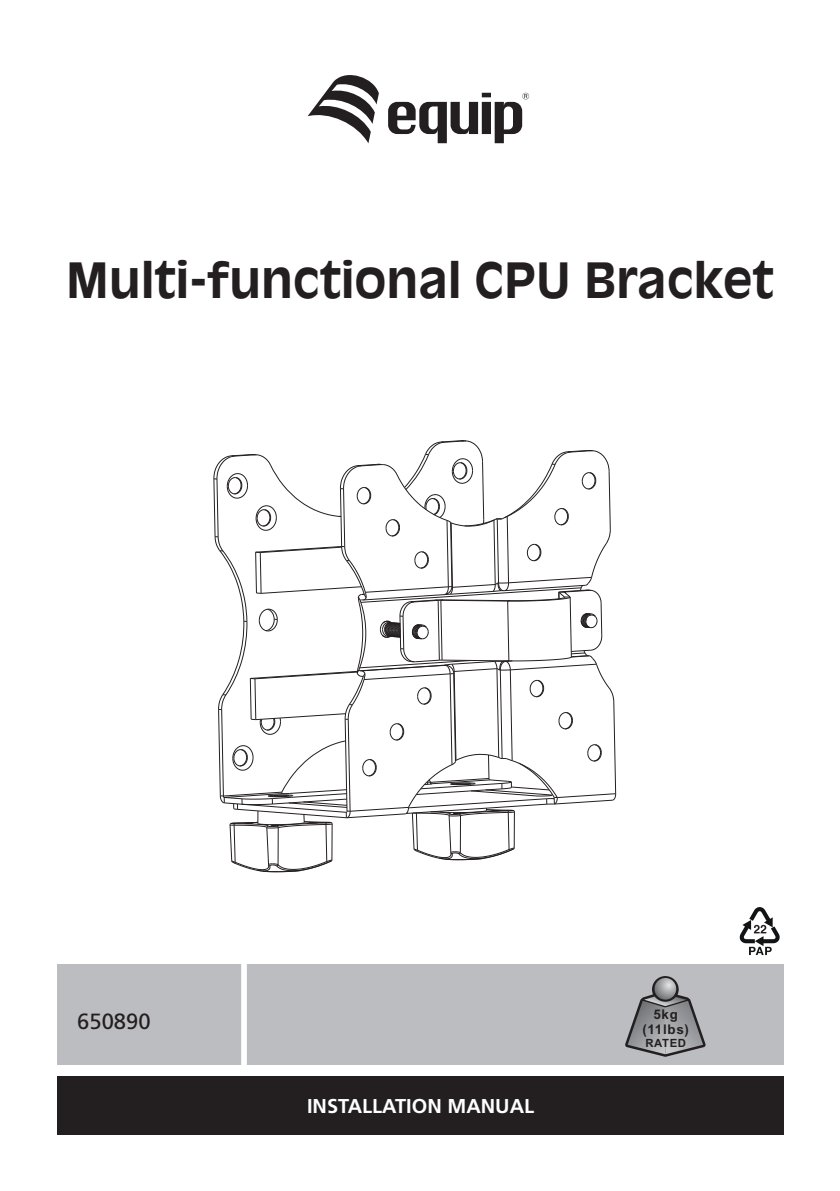
<style>
.page{position:relative;width:840px;height:1191px;background:#fff}
.page>*{position:absolute;margin:0;border:0;box-sizing:border-box;transform-origin:0 0}
.t1{font:700 48px "Antique Olive Std";color:#231f20}
.t2{font:22px "Frutiger LT Std";color:#231f20}
.t3{font:700 20px "Frutiger LT Std";color:#fff}
.t4{font:700 13.4px/14.8px "Arial";letter-spacing:.055em;color:#231f20;text-align:center}
.t5{font:700 11.2px "Arial";letter-spacing:.055em;color:#231f20}
</style>
<div class="page">
<div style="left:57px;top:964px;width:726px;height:101px;background:#bcbdc0"></div>
<div style="left:241px;top:959px;width:6px;height:114px;background:#fff"></div>
<svg style="left:625px;top:976px;width:80px;height:80px"></svg>
<svg style="left:654px;top:978px;width:21px;height:21px"></svg>
<svg style="left:213px;top:440px;width:403px;height:432px"></svg>
<div style="left:57px;top:1076px;width:726px;height:58px;background:#231f20"></div>
<svg style="left:307px;top:75px;width:71px;height:68px"></svg>
<svg style="left:388px;top:93px;width:141px;height:50px"></svg>
<svg style="left:739px;top:907px;width:40px;height:48px"></svg>
<p class="t1" style="left:66px;top:250px;width:708px">Multi-functional CPU Bracket</p>
<p class="t2" style="left:77px;top:1008px;width:75px">650890</p>
<p class="t3" style="left:307px;top:1094px;width:228px">INSTALLATION MANUAL</p>
<p class="t4" style="left:642px;top:1007px;width:48px">5kg (11lbs)</p>
<p class="t5" style="left:645px;top:1036px;width:42px">RATED</p>
</div>
